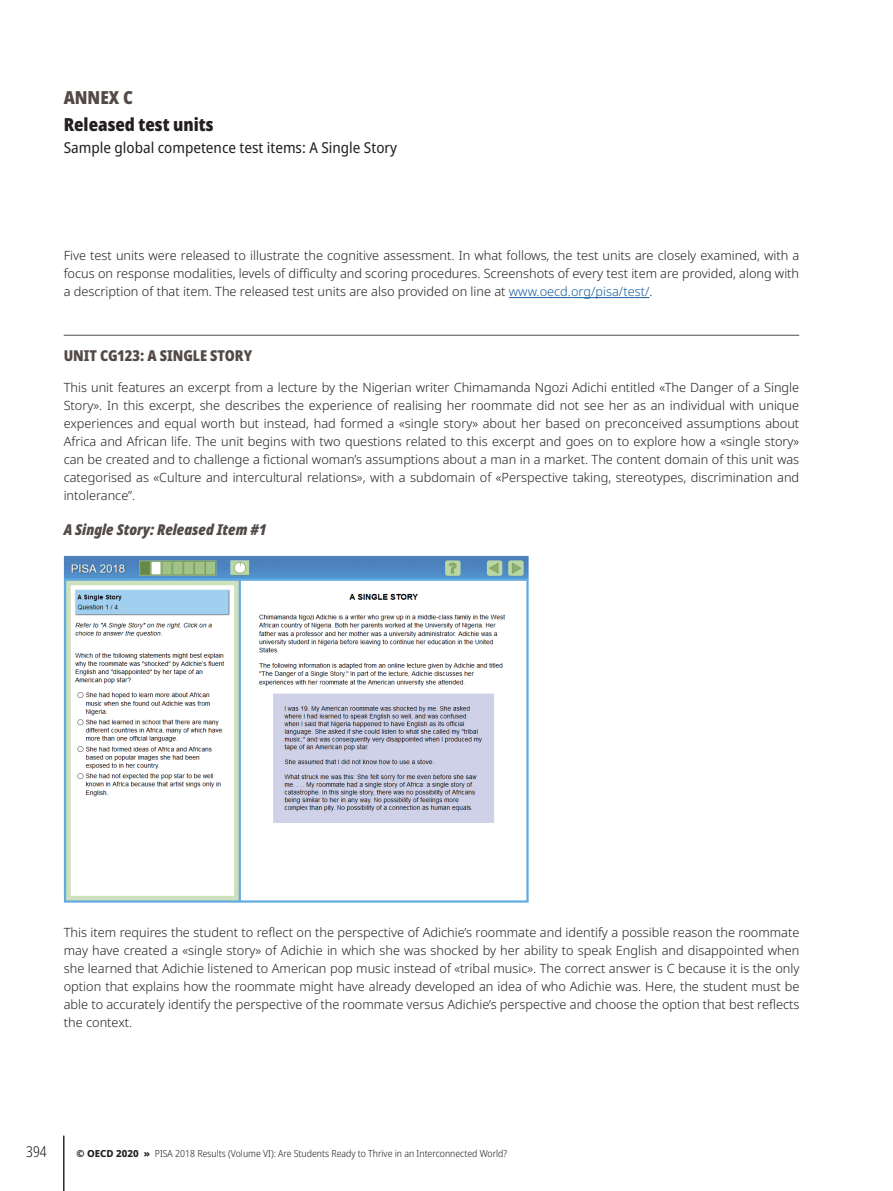
<style>
.page{position:relative;width:893px;height:1191px;background:#fff}
.page>*{position:absolute;margin:0;border:0;box-sizing:border-box;transform-origin:0 0}
.t1{font:900 condensed 18px "Noto Sans";color:#231f20}
.t2{font:900 condensed 18px "Noto Sans";color:#524a47}
.t3{font:semi-condensed 15px "Noto Sans";color:#231f20}
.t4{font:italic 900 condensed 15px "Noto Sans";color:#524a47}
.t5{font:900 condensed 15px "Noto Sans";color:#524a47}
.t6{font:300 condensed 15px "Noto Sans";color:#231f20}
.t7{font:300 12.75px/18px "Noto Sans";color:#231f20;text-align:justify}
.t8{font:300 semi-condensed 9.75px "Noto Sans";color:#231f20}
.s1{color:#175d9e}
.s2{font-weight:800;font-stretch:normal}
</style>
<div class="page">
<hr style="left:64px;top:1135px;width:1px;height:56px;background:#231f20">
<img style="left:64px;top:555px;width:465px;height:348px">
<hr style="left:509px;top:297px;width:140px;height:1px;background:#175d9e">
<hr style="left:64px;top:335px;width:735px;height:1px;background:#524a47">
<h1 class="t2" style="left:64px;top:84px;width:71px">ANNEX C</h1>
<h1 class="t1" style="left:64px;top:111px;width:151px">Released test units</h1>
<p class="t3" style="left:64px;top:137px;width:335px">Sample global competence test items: A Single Story</p>
<p class="t7" style="left:64px;top:247px;width:737px">Five test units were released to illustrate the cognitive assessment. In what follows, the test units are closely examined, with a focus on response modalities, levels of difficulty and scoring procedures. Screenshots of every test item are provided, along with a description of that item. The released test units are also provided on line at <span class="s1">www.oecd.org/pisa/test/</span>.</p>
<p class="t5" style="left:64px;top:344px;width:190px">UNIT CG123: A SINGLE STORY</p>
<p class="t7" style="left:64px;top:378px;width:737px">This unit features an excerpt from a lecture by the Nigerian writer Chimamanda Ngozi Adichi entitled «The Danger of a Single Story». In this excerpt, she describes the experience of realising her roommate did not see her as an individual with unique experiences and equal worth but instead, had formed a «single story» about her based on preconceived assumptions about Africa and African life. The unit begins with two questions related to this excerpt and goes on to explore how a «single story» can be created and to challenge a fictional woman’s assumptions about a man in a market. The content domain of this unit was categorised as «Culture and intercultural relations», with a subdomain of «Perspective taking, stereotypes, discrimination and intolerance”.</p>
<p class="t4" style="left:64px;top:518px;width:204px">A Single Story: Released Item #1</p>
<p class="t7" style="left:64px;top:924px;width:737px">This item requires the student to reflect on the perspective of Adichie’s roommate and identify a possible reason the roommate may have created a «single story» of Adichie in which she was shocked by her ability to speak English and disappointed when she learned that Adichie listened to American pop music instead of «tribal music». The correct answer is C because it is the only option that explains how the roommate might have already developed an idea of who Adichie was. Here, the student must be able to accurately identify the perspective of the roommate versus Adichie’s perspective and choose the option that best reflects the context.</p>
<p class="t6" style="left:26px;top:1141px;width:22px">394</p>
<p class="t8" style="left:77px;top:1146px;width:432px"><span class="s2">© OECD 2020 »</span> PISA 2018 Results (Volume VI): Are Students Ready to Thrive in an Interconnected World?</p>
</div>
